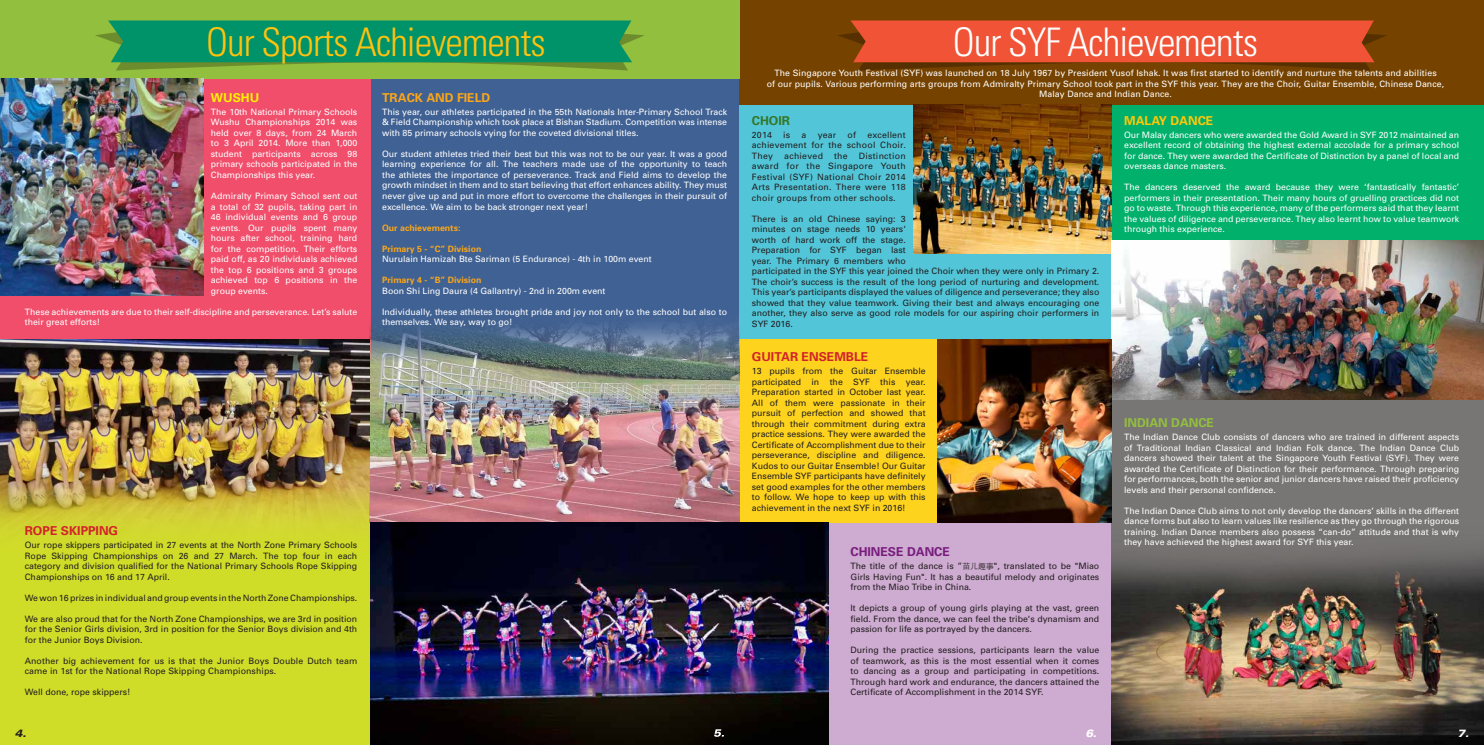
<style>
.page{position:relative;width:1484px;height:745px;background:#fff}
.page>*{position:absolute;margin:0;border:0;box-sizing:border-box;transform-origin:0 0}
.t1{font:300 condensed 39.38px "Univers";letter-spacing:-.025em;color:#ffc20e}
.t2{font:300 condensed 39.38px "Univers";letter-spacing:-.025em;color:#fff}
.t3{font:700 12.25px "Univers";color:#d2232a}
.t4{font:700 12.25px "Univers";color:#faa61a}
.t5{font:700 12.25px "Univers";color:#781d7d}
.t6{font:700 12.25px "Univers";color:#93bf3e}
.t7{font:700 12.25px "Univers";color:#ffc808}
.t8{font:700 12.25px "Univers";color:#fff200}
.t9{font:700 12.25px "Univers";color:#357729}
.t10{font:italic 900 expanded 10.5px "Univers";color:#fff}
.t11{font:italic 900 expanded 10.5px "Univers";color:#231f20}
.t12{font:8.75px/10.5px "Univers";color:#fff;text-align:justify}
.t13{font:8.75px/10.5px "Univers";color:#231f20;text-align:justify}
.t14{font:700 8.75px "Univers";color:#faa61a}
.t15{font:8.75px "Univers";letter-spacing:.03em;color:#231f20}
.s1{font-family:"ST Heiti TC";font-weight:300;font-size:7.88px}
</style>
<div class="page">
<div style="left:0;top:365px;width:370px;height:379px;background:#d0dd28"></div>
<div style="left:370px;top:78px;width:369px;height:439px;background:#406193"></div>
<div style="left:0;top:0;width:370px;height:365px;background:#f04e6b"></div>
<div style="left:1111px;top:0;width:372px;height:399px;background:#00b06b"></div>
<div style="left:370px;top:522px;width:741px;height:222px;background:#ceabd1"></div>
<div style="left:1111px;top:399px;width:372px;height:345px;background:#787575"></div>
<div style="left:739px;top:0;width:372px;height:339px;background:#52c6d8"></div>
<div style="left:739px;top:339px;width:372px;height:183px;background:#fed31e"></div>
<div style="left:739px;top:0;width:744px;height:105px;background:#754200"></div>
<div style="left:0;top:0;width:739px;height:78px;background:#93bf3e"></div>
<img style="left:0;top:78px;width:203px;height:217px">
<img style="left:370px;top:310px;width:369px;height:212px">
<img style="left:0;top:339px;width:370px;height:192px">
<img style="left:913px;top:105px;width:198px;height:148px">
<img style="left:370px;top:522px;width:458px;height:222px">
<img style="left:1111px;top:241px;width:372px;height:158px">
<img style="left:937px;top:339px;width:174px;height:183px">
<img style="left:1111px;top:522px;width:372px;height:222px">
<svg style="left:95px;top:20px;width:549px;height:51px"></svg>
<svg style="left:838px;top:20px;width:549px;height:51px"></svg>
<svg style="left:713px;top:728px;width:11px;height:8px"></svg>
<h1 class="t1" style="left:206px;top:18px;width:341px">Our Sports Achievements</h1>
<h1 class="t2" style="left:952px;top:18px;width:306px">Our SYF Achievements</h1>
<p class="t12" style="left:766px;top:68px;width:679px;text-align:center">The Singapore Youth Festival (SYF) was launched on 18 July 1967 by President Yusof Ishak. It was first started to identify and nurture the talents and abilities<br>of our pupils. Various performing arts groups from Admiralty Primary School took part in the SYF this year. They are the Choir, Guitar Ensemble, Chinese Dance,<br>Malay Dance and Indian Dance.</p>
<h2 class="t8" style="left:211px;top:90px;width:50px">WUSHU</h2>
<p class="t12" style="left:211px;top:106px;width:148px">The 10th National Primary Schools Wushu Championships 2014 was held over 8 days, from 24 March to 3 April 2014. More than 1,000 student participants across 98 primary schools participated in the Championships this year.</p>
<p class="t12" style="left:211px;top:190px;width:148px">Admiralty Primary School sent out a total of 32 pupils, taking part in 46 individual events and 6 group events. Our pupils spent many hours after school, training hard for the competition. Their efforts paid off, as 20 individuals achieved the top 6 positions and 3 groups achieved top 6 positions in the group events.</p>
<p class="t12" style="left:25px;top:306px;width:334px">These achievements are due to their self-discipline and perseverance. Let’s salute their great efforts!</p>
<h2 class="t4" style="left:382px;top:90px;width:110px">TRACK AND FIELD</h2>
<p class="t12" style="left:382px;top:106px;width:346px">This year, our athletes participated in the 55th Nationals Inter-Primary School Track &amp; Field Championship which took place at Bishan Stadium. Competition was intense with 85 primary schools vying for the coveted divisional titles.</p>
<p class="t12" style="left:382px;top:148px;width:346px">Our student athletes tried their best but this was not to be our year. It was a good learning experience for all. The teachers made use of the opportunity to teach the athletes the importance of perseverance. Track and Field aims to develop the growth mindset in them and to start believing that effort enhances ability. They must never give up and put in more effort to overcome the challenges in their pursuit of excellence. We aim to be back stronger next year!</p>
<p class="t14" style="left:382px;top:222px;width:80px">Our achievements:</p>
<p class="t14" style="left:382px;top:243px;width:101px">Primary 5 - “C” Division</p>
<p class="t12" style="left:382px;top:253px;width:271px">Nurulain Hamizah Bte Sariman (5 Endurance) - 4th in 100m event</p>
<p class="t14" style="left:382px;top:274px;width:101px">Primary 4 - “B” Division</p>
<p class="t12" style="left:382px;top:285px;width:225px">Boon Shi Ling Daura (4 Gallantry) - 2nd in 200m event</p>
<p class="t12" style="left:382px;top:306px;width:346px">Individually, these athletes brought pride and joy not only to the school but also to themselves. We say, way to go!</p>
<h2 class="t9" style="left:752px;top:113px;width:40px">CHOIR</h2>
<p class="t13" style="left:752px;top:129px;width:21px">2014</p>
<p class="t13" style="left:783px;top:129px;width:8px">is</p>
<p class="t13" style="left:801px;top:129px;width:6px">a</p>
<p class="t13" style="left:817px;top:129px;width:20px">year</p>
<p class="t13" style="left:847px;top:129px;width:10px">of</p>
<h2 class="t7" style="left:1124px;top:113px;width:91px">MALAY DANCE</h2>
<p class="t12" style="left:1124px;top:129px;width:336px">Our Malay dancers who were awarded the Gold Award in SYF 2012 maintained an excellent record of obtaining the highest external accolade for a primary school for dance. They were awarded the Certificate of Distinction by a panel of local and overseas dance masters.</p>
<p class="t12" style="left:1124px;top:182px;width:336px">The dancers deserved the award because they were ‘fantastically fantastic’ performers in their presentation. Their many hours of gruelling practices did not go to waste. Through this experience, many of the performers said that they learnt the values of diligence and perseverance. They also learnt how to value teamwork through this experience.</p>
<p class="t13" style="left:752px;top:129px;width:155px;text-indent:115px">excellent achievement for the school Choir.<br>They</p>
<p class="t13" style="left:752px;top:150px;width:155px;text-indent:107px">Distinction award for the Singapore Youth Festival (SYF) National Choir 2014<br>Arts Presentation. There were 118 choir groups from other schools.</p>
<p class="t13" style="left:752px;top:213px;width:349px;text-align:left">There is an old Chinese saying: 3<br>minutes on stage needs 10 years'<br>worth of hard work off the stage.<br>Preparation for SYF began last<br>year. The Primary 6 members who<br>participated in the SYF this year joined the Choir when they were only in Primary 2.<br>The choir’s success is the result of the long period of nurturing and development.<br>This year’s participants displayed the values of diligence and perseverance; they also showed that they value teamwork. Giving their best and always encouraging one another, they also serve as good role models for our aspiring choir performers in SYF 2016.</p>
<h2 class="t3" style="left:752px;top:349px;width:118px">GUITAR ENSEMBLE</h2>
<p class="t13" style="left:752px;top:365px;width:175px">13 pupils from the Guitar Ensemble participated in the SYF this year.<br>Preparation started in October last year.<br>All of them were passionate in their pursuit of perfection and showed that through their commitment during extra practice sessions. They were awarded the Certificate of Accomplishment due to their perseverance, discipline and diligence.<br>Kudos to our Guitar Ensemble! Our Guitar Ensemble SYF participants have definitely set good examples for the other members to follow. We hope to keep up with this achievement in the next SYF in 2016!</p>
<h2 class="t5" style="left:850px;top:544px;width:101px">CHINESE DANCE</h2>
<p class="t13" style="left:850px;top:560px;width:250px">The title of the dance is ”<span class="s1">苗儿趣事</span>", translated to be "Miao Girls Having Fun". It has a beautiful melody and originates from the Miao Tribe in China.</p>
<p class="t13" style="left:850px;top:602px;width:250px">It depicts a group of young girls playing at the vast, green field. From the dance, we can feel the tribe's dynamism and passion for life as portrayed by the dancers.</p>
<p class="t13" style="left:850px;top:644px;width:250px">During the practice sessions, participants learn the value of teamwork, as this is the most essential when it comes to dancing as a group and participating in competitions.<br>Through hard work and endurance, the dancers attained the Certificate of Accomplishment in the 2014 SYF.</p>
<p class="t15" style="left:784px;top:150px;width:40px">achieved</p>
<p class="t13" style="left:834px;top:150px;width:15px">the</p>
<h2 class="t6" style="left:1124px;top:415px;width:91px">INDIAN DANCE</h2>
<p class="t12" style="left:1124px;top:432px;width:336px">The Indian Dance Club consists of dancers who are trained in different aspects of Traditional Indian Classical and Indian Folk dance. The Indian Dance Club dancers showed their talent at the Singapore Youth Festival (SYF). They were awarded the Certificate of Distinction for their performance. Through preparing for performances, both the senior and junior dancers have raised their proficiency levels and their personal confidence.</p>
<p class="t12" style="left:1124px;top:505px;width:336px">The Indian Dance Club aims to not only develop the dancers’ skills in the different dance forms but also to learn values like resilience as they go through the rigorous training. Indian Dance members also possess “can-do” attitude and that is why they have achieved the highest award for SYF this year.</p>
<h2 class="t3" style="left:25px;top:523px;width:95px">ROPE SKIPPING</h2>
<p class="t13" style="left:25px;top:539px;width:334px">Our rope skippers participated in 27 events at the North Zone Primary Schools Rope Skipping Championships on 26 and 27 March. The top four in each category and division qualified for the National Primary Schools Rope Skipping Championships on 16 and 17 April.</p>
<p class="t13" style="left:25px;top:592px;width:334px">We won 16 prizes in individual and group events in the North Zone Championships.</p>
<p class="t13" style="left:25px;top:613px;width:334px">We are also proud that for the North Zone Championships, we are 3rd in position for the Senior Girls division, 3rd in position for the Senior Boys division and 4th for the Junior Boys Division.</p>
<p class="t13" style="left:25px;top:655px;width:334px">Another big achievement for us is that the Junior Boys Double Dutch team came in 1st for the National Rope Skipping Championships.</p>
<p class="t13" style="left:25px;top:686px;width:107px">Well done, rope skippers!</p>
<p class="t11" style="left:15px;top:726px;width:13px">4.</p>
<p class="t10" style="left:1085px;top:726px;width:13px">6.</p>
<p class="t10" style="left:1457px;top:726px;width:13px">7.</p>
</div>
